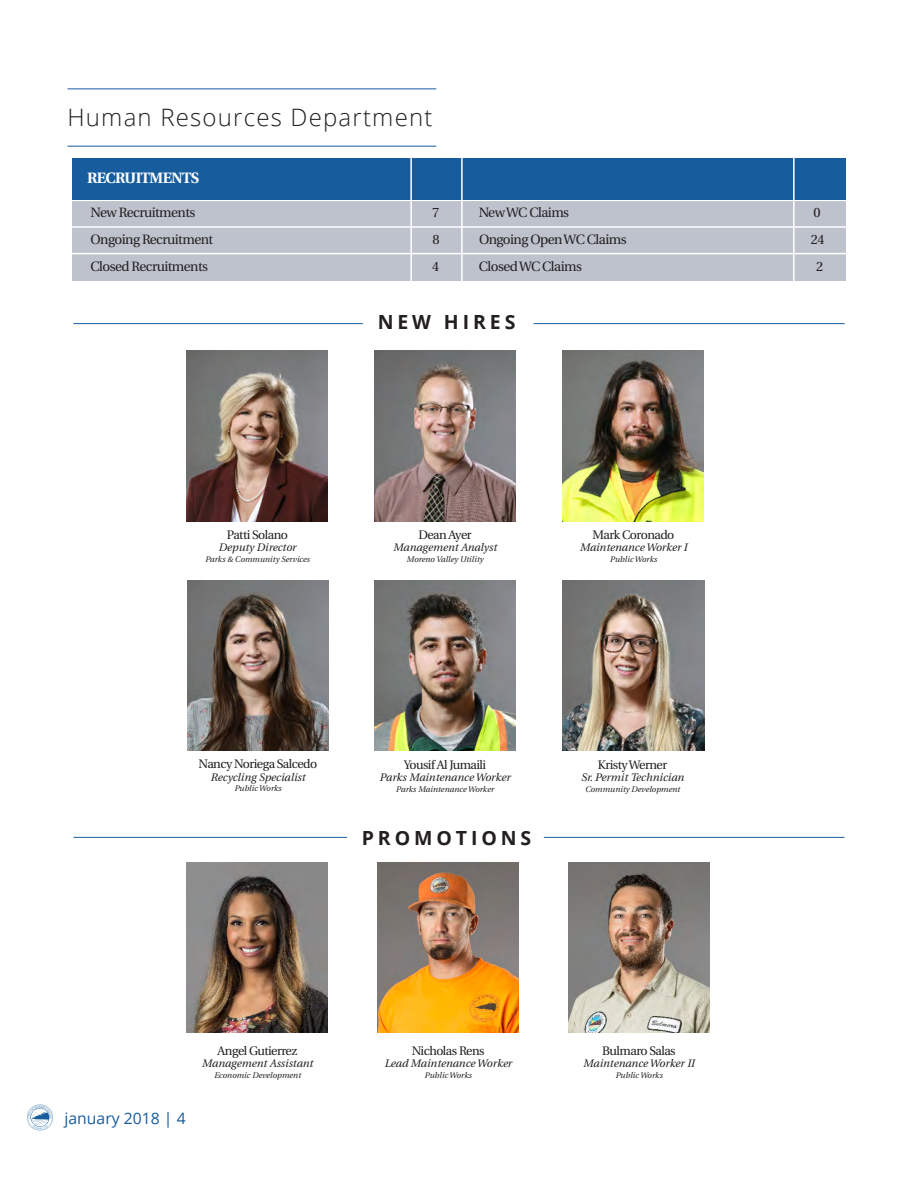
<style>
.page{position:relative;width:918px;height:1188px;background:#fff}
.page>*{position:absolute;margin:0;border:0;box-sizing:border-box;transform-origin:0 0}
.H1___Left{font:300 24px "Open Sans";letter-spacing:.05em;color:#231f20}
.t1{font:700 19.5px "Open Sans";letter-spacing:.2em;color:#231f20}
.t2{font:15.75px "Open Sans";color:#175d9e}
.t3{font:700 15px "Heuristica";letter-spacing:-.04em;color:#fff}
.t4{font:13.5px "Heuristica";letter-spacing:-.04em;color:#231f20}
.t5{font:12.3px "Heuristica";letter-spacing:-.04em;color:#231f20}
.t6{font:italic 10.95px "Heuristica";color:#231f20}
.t7{font:italic 8.25px "Heuristica";color:#231f20}
</style>
<div class="page">
<svg style="left:27px;top:1105px;width:26px;height:25px"></svg>
<hr style="left:68px;top:88px;width:368px;height:1px;background:#175d9e">
<hr style="left:68px;top:146px;width:368px;height:1px;background:#175d9e">
<img style="left:187px;top:351px;width:141px;height:170px">
<img style="left:374px;top:580px;width:142px;height:171px">
<img style="left:562px;top:351px;width:141px;height:170px">
<img style="left:374px;top:351px;width:142px;height:170px">
<img style="left:187px;top:862px;width:141px;height:170px">
<img style="left:378px;top:862px;width:141px;height:170px">
<img style="left:568px;top:862px;width:142px;height:170px">
<img style="left:187px;top:580px;width:141px;height:171px">
<img style="left:563px;top:580px;width:141px;height:171px">
<div style="left:72px;top:200px;width:774px;height:81px;background:#bdc2cd"></div>
<hr style="left:67px;top:200px;width:783px;height:1px;background:#fff">
<hr style="left:67px;top:253px;width:784px;height:1px;background:#fff">
<hr style="left:67px;top:226px;width:784px;height:2px;background:#fff">
<div style="left:72px;top:158px;width:774px;height:42px;background:#175d9e"></div>
<hr style="left:410px;top:158px;width:2px;height:124px;background:#fff">
<hr style="left:461px;top:158px;width:2px;height:124px;background:#fff">
<hr style="left:793px;top:158px;width:2px;height:124px;background:#fff">
<hr style="left:534px;top:323px;width:311px;height:1px;background:#175d9e">
<hr style="left:544px;top:837px;width:301px;height:1px;background:#175d9e">
<hr style="left:73px;top:323px;width:290px;height:1px;background:#175d9e">
<hr style="left:73px;top:837px;width:274px;height:1px;background:#175d9e">
<p class="H1___Left" style="left:68px;top:101px;width:366px">Human Resources Department</p>
<p class="t3" style="left:87px;top:166px;width:114px">RECRUITMENTS</p>
<p class="t4" style="left:91px;top:202px;width:106px">New Recruitments</p>
<p class="t4" style="left:432px;top:202px;width:9px">7</p>
<p class="t4" style="left:479px;top:202px;width:92px">New WC Claims</p>
<p class="t4" style="left:813px;top:202px;width:9px">0</p>
<p class="t4" style="left:91px;top:229px;width:124px">Ongoing Recruitment</p>
<p class="t4" style="left:432px;top:229px;width:9px">8</p>
<p class="t4" style="left:479px;top:229px;width:149px">Ongoing Open WC Claims</p>
<p class="t4" style="left:811px;top:229px;width:15px">24</p>
<p class="t4" style="left:91px;top:256px;width:119px">Closed Recruitments</p>
<p class="t4" style="left:432px;top:256px;width:9px">4</p>
<p class="t4" style="left:479px;top:256px;width:105px">Closed WC Claims</p>
<p class="t4" style="left:816px;top:256px;width:9px">2</p>
<p class="t1" style="left:378px;top:309px;width:139px">NEW HIRES</p>
<p class="t5" style="left:227px;top:525px;width:63px">Patti Solano</p>
<p class="t6" style="left:219px;top:539px;width:79px">Deputy Director</p>
<p class="t7" style="left:205px;top:553px;width:106px">Parks &amp; Community Services</p>
<p class="t5" style="left:418px;top:525px;width:55px">Dean Ayer</p>
<p class="t6" style="left:393px;top:539px;width:105px">Management Analyst</p>
<p class="t7" style="left:407px;top:553px;width:78px">Moreno Valley Utility</p>
<p class="t5" style="left:593px;top:525px;width:83px">Mark Coronado</p>
<p class="t6" style="left:580px;top:539px;width:109px">Maintenance Worker I</p>
<p class="t7" style="left:610px;top:553px;width:49px">Public Works</p>
<p class="t5" style="left:199px;top:755px;width:120px">Nancy Noriega Salcedo</p>
<p class="t6" style="left:211px;top:768px;width:96px">Recycling Specialist</p>
<p class="t7" style="left:234px;top:782px;width:49px">Public Works</p>
<p class="t5" style="left:404px;top:755px;width:84px">Yousif Al Jumaili</p>
<p class="t6" style="left:380px;top:769px;width:132px">Parks Maintenance Worker</p>
<p class="t7" style="left:396px;top:783px;width:100px">Parks Maintenance Worker</p>
<p class="t1" style="left:362px;top:824px;width:171px">PROMOTIONS</p>
<p class="t5" style="left:598px;top:755px;width:71px">Kristy Werner</p>
<p class="t6" style="left:581px;top:769px;width:104px">Sr. Permit Technician</p>
<p class="t7" style="left:585px;top:783px;width:96px">Community Development</p>
<h3 class="t2" style="left:65px;top:1107px;width:123px">january 2018 | 4</h3>
<p class="t5" style="left:218px;top:1041px;width:81px">Angel Gutierrez</p>
<p class="t6" style="left:202px;top:1055px;width:113px">Management Assistant</p>
<p class="t7" style="left:214px;top:1069px;width:88px">Economic Development</p>
<p class="t5" style="left:412px;top:1041px;width:74px">Nicholas Rens</p>
<p class="t6" style="left:384px;top:1055px;width:129px">Lead Maintenance Worker</p>
<p class="t7" style="left:425px;top:1069px;width:49px">Public Works</p>
<p class="t5" style="left:602px;top:1041px;width:75px">Bulmaro Salas</p>
<p class="t6" style="left:583px;top:1055px;width:113px">Maintenance Worker II</p>
<p class="t7" style="left:615px;top:1069px;width:49px">Public Works</p>
</div>
